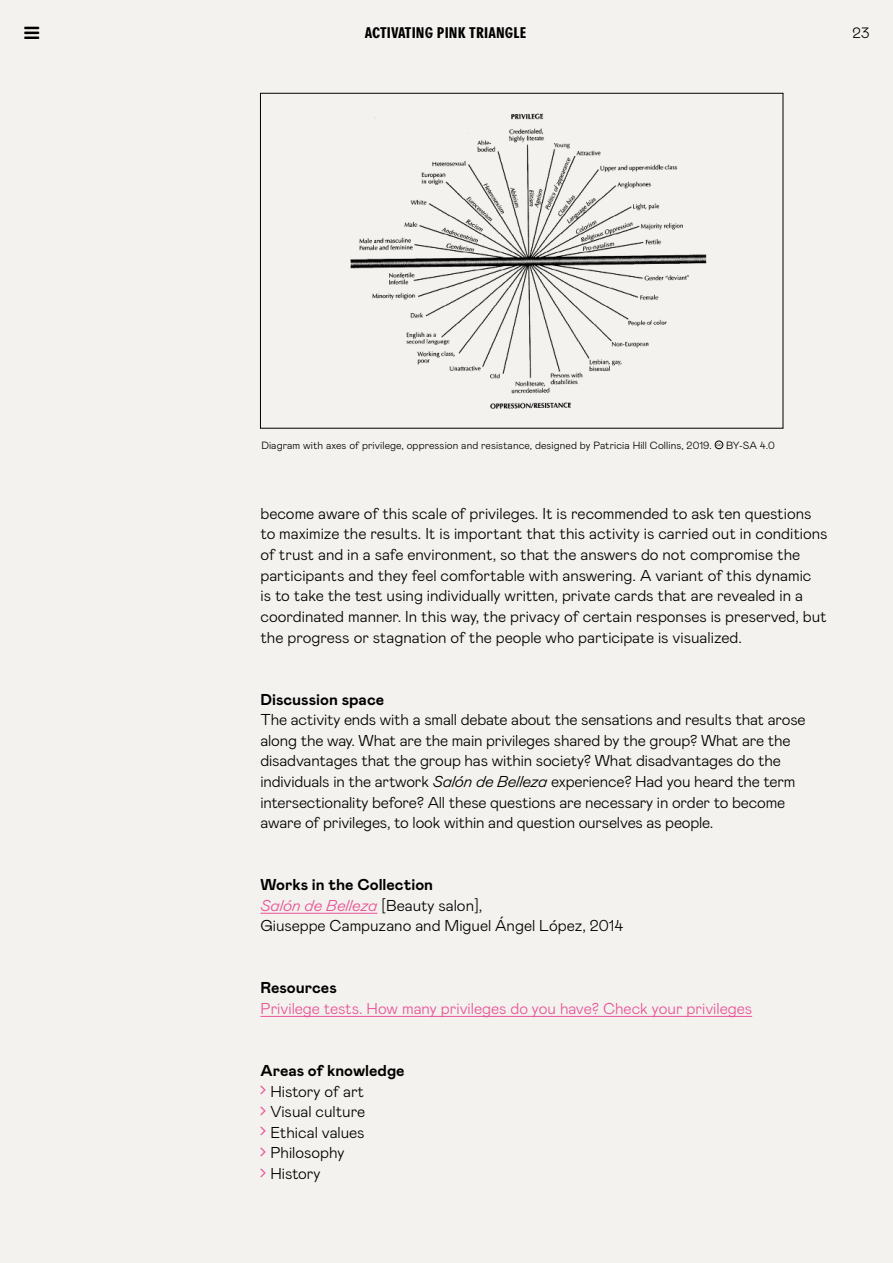
<style>
.page{position:relative;width:893px;height:1263px;background:#f3f2ee}
.page>*{position:absolute;margin:0;border:0;box-sizing:border-box;transform-origin:0 0}
.t1{font:300 15.75px/20.7px "Mabry Pro";letter-spacing:-.01em;color:#000}
.t2{font:300 15.75px "Mabry Pro";color:#ea5297}
.t3{font:700 15.75px "Mabry Pro";color:#000}
.t4{font:15px "Agipo Bold Cond";letter-spacing:.01em;color:#000}
.t5{font:300 15px "Mabry Pro";color:#000}
.t6{font:300 10.5px "Mabry Pro";letter-spacing:.01em;color:#000}
.s1{font-style:italic}
.s2{font-weight:700}
.s3{font-style:italic;color:#ea5297}
</style>
<div class="page">
<hr style="left:260px;top:913px;width:117px;height:1px;background:#ea5297">
<hr style="left:260px;top:1016px;width:492px;height:1px;background:#ea5297">
<div style="left:715px;top:441px;width:8px;height:8px;border:1px solid #000;border-radius:50%"></div>
<img style="left:350px;top:113px;width:357px;height:296px">
<p class="t4" style="left:365px;top:21px;width:163px">ACTIVATING PINK TRIANGLE</p>
<p class="t5" style="left:852px;top:23px;width:19px">23</p>
<p class="t6" style="left:261px;top:438px;width:452px">Diagram with axes of privilege, oppression and resistance, designed by Patricia Hill Collins, 2019.</p>
<p class="t6" style="left:726px;top:438px;width:50px">BY-SA 4.0</p>
<p class="t1" style="left:260px;top:502px;width:569px">become aware of this scale of privileges. It is recommended to ask ten questions to maximize the results. It is important that this activity is carried out in conditions of trust and in a safe environment, so that the answers do not compromise the participants and they feel comfortable with answering. A variant of this dynamic<br>is to take the test using individually written, private cards that are revealed in a coordinated manner. In this way, the privacy of certain responses is preserved, but the progress or stagnation of the people who participate is visualized.</p>
<p class="t3" style="left:260px;top:688px;width:125px">Discussion space</p>
<p class="t1" style="left:260px;top:708px;width:547px">The activity ends with a small debate about the sensations and results that arose along the way. What are the main privileges shared by the group? What are the disadvantages that the group has within society? What disadvantages do the individuals in the artwork <span class="s1">Salón de Belleza</span> experience? Had you heard the term intersectionality before? All these questions are necessary in order to become aware of privileges, to look within and question ourselves as people.</p>
<p class="t1" style="left:260px;top:873px;width:364px"><span class="s2">Works in the Collection<br></span><span class="s3">Salón de Belleza</span> [Beauty salon],<br>Giuseppe Campuzano and Miguel Ángel López, 2014</p>
<p class="t3" style="left:260px;top:977px;width:78px">Resources</p>
<p class="t2" style="left:260px;top:997px;width:493px">Privilege tests. How many privileges do you have? Check your privileges</p>
<p class="t3" style="left:260px;top:1059px;width:146px">Areas of knowledge</p>
<p class="t1" style="left:270px;top:1080px;width:96px">History of art<br>Visual culture<br>Ethical values<br>Philosophy<br>History</p>
</div>
